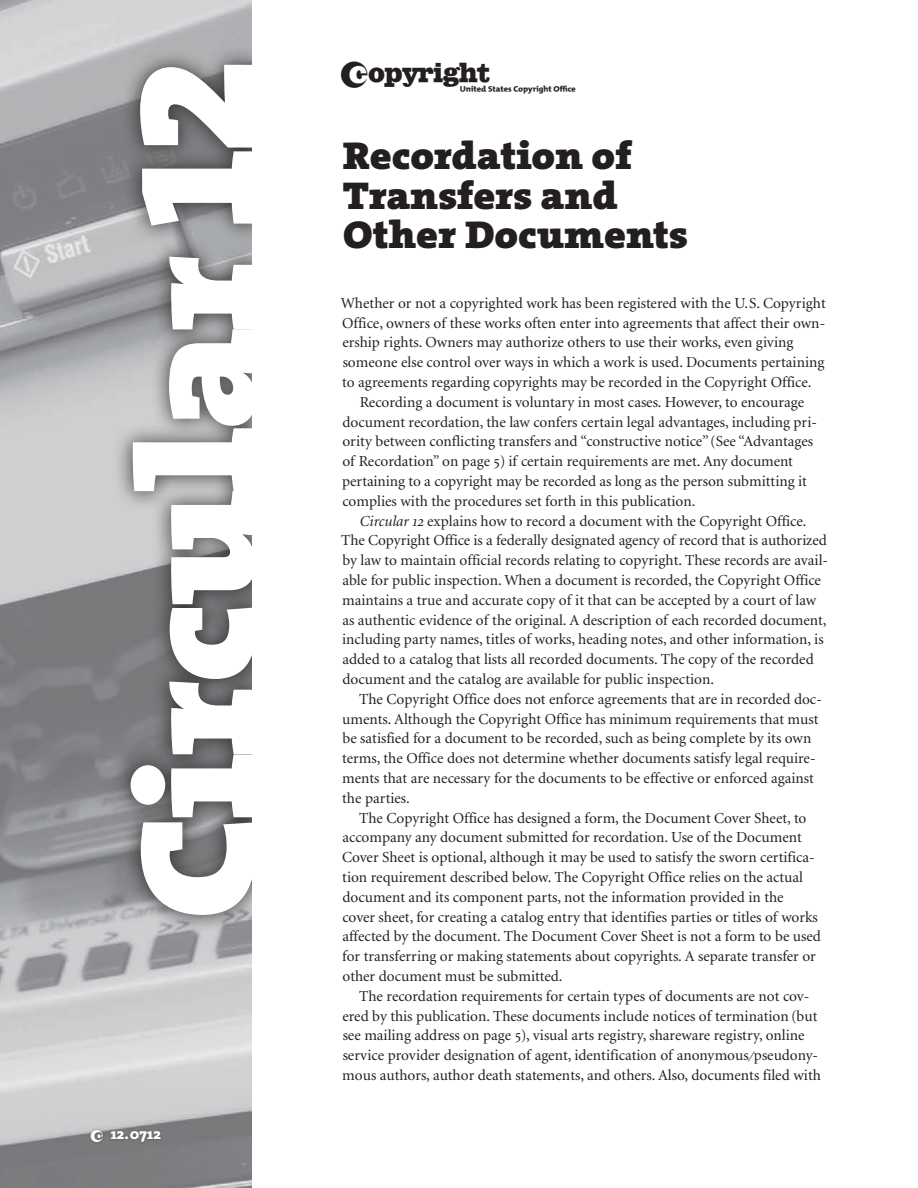
<style>
.page{position:relative;width:918px;height:1188px;background:#fff}
.page>*{position:absolute;margin:0;border:0;box-sizing:border-box;transform-origin:0 0}
.t1{font:900 165px "The Serif";letter-spacing:-.025em;color:#fff;scale:1.1 1}
.t2{font:900 39px/39.6px "The Serif";letter-spacing:-.005em;color:#231f20;scale:1.08 1}
.t3{font:33px "Copyright OTF";color:#231f20}
.t4{font:15.3px "Minion C";color:#231f20}
.t5{font:800 15px "The Serif";color:#fff;scale:1.07 1}
.s1{font-family:"The Serif Black Caps";font-weight:400}
.s2{font-family:"Copyright OTF";font-weight:400}
.s3{font-style:italic}
</style>
<div class="page">
<img style="left:0;top:0;width:252px;height:1188px">
<div style="left:111px;top:45px;width:164px;height:889px;background:#231f20;opacity:.75"></div>
<div style="left:252px;top:0;width:44px;height:1188px;background:#fff"></div>
<div style="left:88px;top:1127px;width:76px;height:18px;background:#231f20;opacity:.35"></div>
<h1 class="t1" style="left:57px;top:920px;width:784px;rotate:-90deg">Circular <span class="s1">12</span></h1>
<p class="t5" style="left:91px;top:1122px;width:68px"><span class="s2">2</span> 12.0712</p>
<h3 class="t3" style="left:341px;top:59px;width:236px">w</h3>
<h2 class="t2" style="left:343px;top:135px;width:321px">Recordation of<br>Transfers and<br>Other Documents</h2>
<p class="t4" style="left:341px;top:295px;width:486px">Whether or not a copyrighted work has been registered with the U.S. Copyright</p>
<p class="t4" style="left:342px;top:315px;width:485px">Office, owners of these works often enter into agreements that affect their own-</p>
<p class="t4" style="left:342px;top:335px;width:453px">ership rights. Owners may authorize others to use their works, even giving</p>
<p class="t4" style="left:343px;top:355px;width:483px">someone else control over ways in which a work is used. Documents pertaining</p>
<p class="t4" style="left:342px;top:375px;width:471px">to agreements regarding copyrights may be recorded in the Copyright Office.</p>
<p class="t4" style="left:360px;top:394px;width:446px">Recording a document is voluntary in most cases. However, to encourage</p>
<p class="t4" style="left:342px;top:414px;width:476px">document recordation, the law confers certain legal advantages, including pri-</p>
<p class="t4" style="left:342px;top:434px;width:472px">ority between conflicting transfers and “constructive notice” (See “Advantages</p>
<p class="t4" style="left:342px;top:454px;width:452px">of Recordation” on page 5) if certain requirements are met. Any document</p>
<p class="t4" style="left:342px;top:474px;width:466px">pertaining to a copyright may be recorded as long as the person submitting it</p>
<p class="t4" style="left:342px;top:493px;width:355px">complies with the procedures set forth in this publication.</p>
<p class="t4" style="left:360px;top:513px;width:448px"><span class="s3">Circular 12</span> explains how to record a document with the Copyright Office.</p>
<p class="t4" style="left:341px;top:533px;width:487px">The Copyright Office is a federally designated agency of record that is authorized</p>
<p class="t4" style="left:342px;top:553px;width:487px">by law to maintain official records relating to copyright. These records are avail-</p>
<p class="t4" style="left:342px;top:573px;width:480px">able for public inspection. When a document is recorded, the Copyright Office</p>
<p class="t4" style="left:342px;top:592px;width:475px">maintains a true and accurate copy of it that can be accepted by a court of law</p>
<p class="t4" style="left:342px;top:612px;width:486px">as authentic evidence of the original. A description of each recorded document,</p>
<p class="t4" style="left:342px;top:632px;width:483px">including party names, titles of works, heading notes, and other information, is</p>
<p class="t4" style="left:342px;top:652px;width:473px">added to a catalog that lists all recorded documents. The copy of the recorded</p>
<p class="t4" style="left:342px;top:672px;width:373px">document and the catalog are available for public inspection.</p>
<p class="t4" style="left:359px;top:691px;width:464px">The Copyright Office does not enforce agreements that are in recorded doc-</p>
<p class="t4" style="left:342px;top:711px;width:478px">uments. Although the Copyright Office has minimum requirements that must</p>
<p class="t4" style="left:342px;top:731px;width:471px">be satisfied for a document to be recorded, such as being complete by its own</p>
<p class="t4" style="left:342px;top:751px;width:475px">terms, the Office does not determine whether documents satisfy legal require-</p>
<p class="t4" style="left:342px;top:771px;width:473px">ments that are necessary for the documents to be effective or enforced against</p>
<p class="t4" style="left:342px;top:790px;width:69px">the parties.</p>
<p class="t4" style="left:359px;top:810px;width:449px">The Copyright Office has designed a form, the Document Cover Sheet, to</p>
<p class="t4" style="left:342px;top:830px;width:461px">accompany any document submitted for recordation. Use of the Document</p>
<p class="t4" style="left:342px;top:850px;width:474px">Cover Sheet is optional, although it may be used to satisfy the sworn certifica-</p>
<p class="t4" style="left:342px;top:870px;width:462px">tion requirement described below. The Copyright Office relies on the actual</p>
<p class="t4" style="left:342px;top:889px;width:443px">document and its component parts, not the information provided in the</p>
<p class="t4" style="left:342px;top:909px;width:477px">cover sheet, for creating a catalog entry that identifies parties or titles of works</p>
<p class="t4" style="left:342px;top:929px;width:480px">affected by the document. The Document Cover Sheet is not a form to be used</p>
<p class="t4" style="left:342px;top:949px;width:475px">for transferring or making statements about copyrights. A separate transfer or</p>
<p class="t4" style="left:342px;top:969px;width:222px">other document must be submitted.</p>
<p class="t4" style="left:359px;top:988px;width:452px">The recordation requirements for certain types of documents are not cov-</p>
<p class="t4" style="left:342px;top:1008px;width:476px">ered by this publication. These documents include notices of termination (but</p>
<p class="t4" style="left:343px;top:1028px;width:463px">see mailing address on page 5), visual arts registry, shareware registry, online</p>
<p class="t4" style="left:343px;top:1048px;width:477px">service provider designation of agent, identification of anonymous/pseudony-</p>
<p class="t4" style="left:342px;top:1068px;width:480px">mous authors, author death statements, and others. Also, documents filed with</p>
</div>
